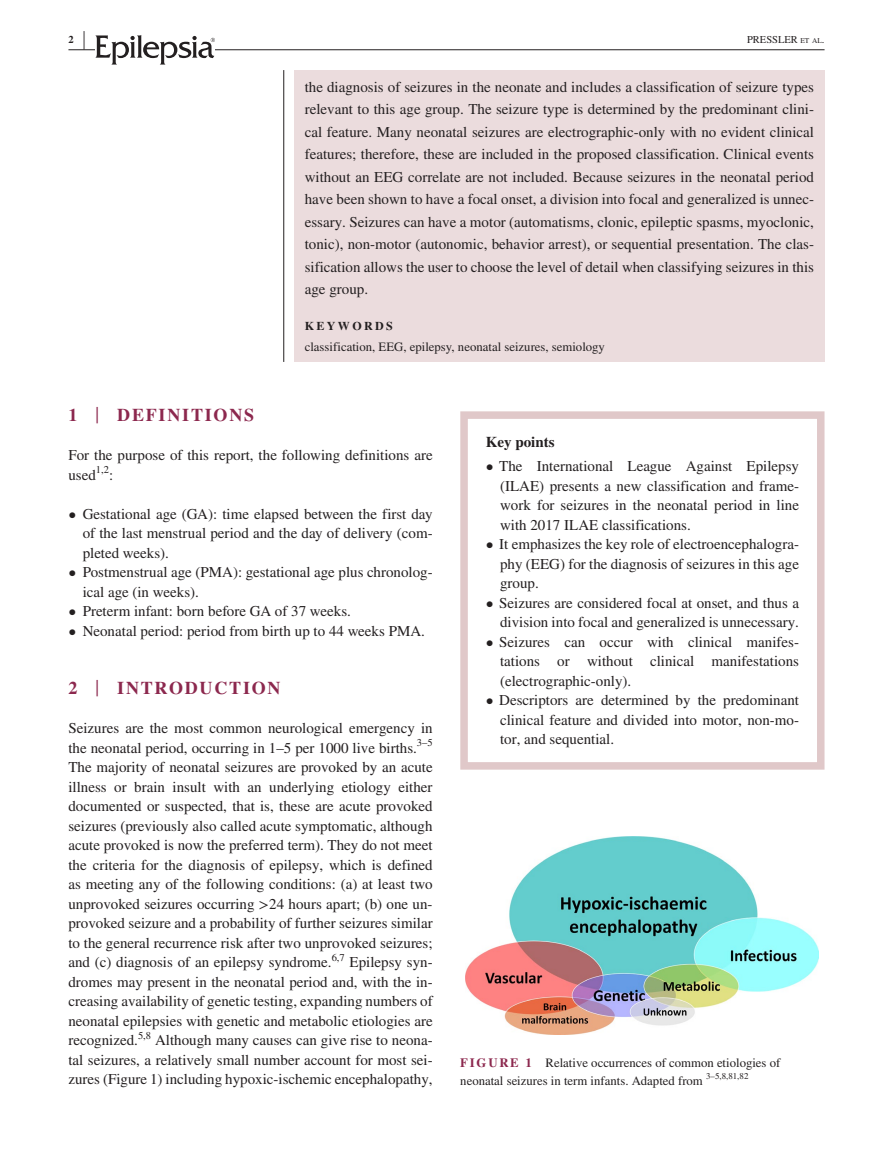
<style>
.page{position:relative;width:893px;height:1174px;background:#fff}
.page>*{position:absolute;margin:0;border:0;box-sizing:border-box;transform-origin:0 0}
.t1{font:700 25.95px "STIX";color:#231f20;scale:.36 1}
.t2{font:700 18px "STIX";letter-spacing:.1em;color:#8c284e}
.t3{font:15px/19.5px "STIX";color:#231f20;text-align:justify}
.t4{font:700 15px "STIX";color:#231f20}
.t5{font:12.75px/18px "STIX";color:#231f20}
.t6{font:700 12px "STIX";letter-spacing:.2em;color:#231f20}
.t7{font:10.5px "STIX";color:#231f20}
.t8{font:10.5px "STIX";color:#231f20}
.t9{font:700 10.5px "STIX";color:#231f20}
.t10{font:8.85px "STIX";color:#231f20}
.s1{font-size:7.35px}
.s2{font-weight:400;font-size:23.7px}
.s3{font-weight:700;color:#8c284e}
</style>
<div class="page">
<hr style="left:68px;top:49px;width:756px;height:1px;background:#231f20">
<svg style="left:95px;top:35px;width:120px;height:30px"></svg>
<div style="left:294px;top:70px;width:530px;height:292px;background:#ebdcdd"></div>
<hr style="left:283px;top:70px;width:1px;height:292px;background:#231f20">
<div style="left:460px;top:411px;width:364px;height:358px;border:8px solid #e0c8c9"></div>
<img style="left:466px;top:837px;width:353px;height:197px">
<p class="t9" style="left:68px;top:33px;width:7px">2</p>
<h1 class="t1" style="left:83px;top:25px;width:7px">|</h1>
<p class="t7" style="left:747px;top:32px;width:79px">PRESSLER <span class="s1">et al</span>.</p>
<p class="t3" style="left:305px;top:77px;width:511px;line-height:22.5px">the diagnosis of seizures in the neonate and includes a classification of seizure types relevant to this age group. The seizure type is determined by the predominant clini&shy;cal feature. Many neonatal seizures are electrographic-only with no evident clinical features; therefore, these are included in the proposed classification. Clinical events without an EEG correlate are not included. Because seizures in the neonatal period have been shown to have a focal onset, a division into focal and generalized is unnec&shy;essary. Seizures can have a motor (automatisms, clonic, epileptic spasms, myoclonic, tonic), non-motor (autonomic, behavior arrest), or sequential presentation. The clas&shy;sification allows the user to choose the level of detail when classifying seizures in this age group.</p>
<p class="t6" style="left:305px;top:319px;width:90px">KEYWORDS</p>
<p class="t5" style="left:305px;top:339px;width:302px">classification, EEG, epilepsy, neonatal seizures, semiology</p>
<p class="t2" style="left:68px;top:404px;width:187px">1 <span class="s2">|</span> DEFINITIONS</p>
<p class="t3" style="left:68px;top:446px;width:366px">For the purpose of this report, the following definitions are used</p>
<p class="t8" style="left:96px;top:462px;width:15px">1,2</p>
<p class="t3" style="left:109px;top:466px;width:6px">:</p>
<p class="t3" style="left:83px;top:505px;width:351px;text-indent:-14px">• Gestational age (GA): time elapsed between the first day of the last menstrual period and the day of delivery (com&shy;pleted weeks).</p>
<p class="t3" style="left:83px;top:563px;width:351px;text-indent:-14px">• Postmenstrual age (PMA): gestational age plus chronolog&shy;ical age (in weeks).</p>
<p class="t3" style="left:68px;top:602px;width:284px">• Preterm infant: born before GA of 37 weeks.</p>
<p class="t3" style="left:68px;top:622px;width:358px">• Neonatal period: period from birth up to 44 weeks PMA.</p>
<p class="t2" style="left:68px;top:677px;width:214px">2 <span class="s2">|</span> INTRODUCTION</p>
<p class="t3" style="left:68px;top:719px;width:366px">Seizures are the most common neurological emergency in the neonatal period, occurring in 1–5 per 1000 live births.</p>
<p class="t8" style="left:417px;top:735px;width:17px">3–5</p>
<p class="t3" style="left:68px;top:758px;width:366px">The majority of neonatal seizures are provoked by an acute illness or brain insult with an underlying etiology either documented or suspected, that is, these are acute provoked seizures (previously also called acute symptomatic, although acute provoked is now the preferred term). They do not meet the criteria for the diagnosis of epilepsy, which is defined as meeting any of the following conditions: (a) at least two unprovoked seizures occurring &gt;24 hours apart; (b) one un&shy;provoked seizure and a probability of further seizures similar to the general recurrence risk after two unprovoked seizures; and (c) diagnosis of an epilepsy syndrome.</p>
<p class="t8" style="left:332px;top:950px;width:15px">6,7</p>
<p class="t3" style="left:68px;top:953px;width:366px;text-indent:281px">Epilepsy syn&shy;dromes may present in the neonatal period and, with the in&shy;creasing availability of genetic testing, expanding numbers of neonatal epilepsies with genetic and metabolic etiologies are recognized.</p>
<p class="t8" style="left:138px;top:1028px;width:15px">5,8</p>
<p class="t3" style="left:68px;top:1031px;width:366px;text-indent:87px">Although many causes can give rise to neona&shy;tal seizures, a relatively small number account for most sei&shy;zures (Figure 1) including hypoxic-ischemic encephalopathy,</p>
<p class="t4" style="left:486px;top:433px;width:70px">Key points</p>
<p class="t3" style="left:500px;top:457px;width:300px;text-indent:-14px">• The International League Against Epilepsy (ILAE) presents a new classification and frame&shy;work for seizures in the neonatal period in line with 2017 ILAE classifications.</p>
<p class="t3" style="left:500px;top:535px;width:300px;text-indent:-14px">• It emphasizes the key role of electroencephalogra&shy;phy (EEG) for the diagnosis of seizures in this age group.</p>
<p class="t3" style="left:486px;top:594px;width:315px;text-align:right">• Seizures are considered focal at onset, and thus a division into focal and generalized is unnecessary.</p>
<p class="t3" style="left:500px;top:633px;width:300px;text-indent:-14px">• Seizures can occur with clinical manifes&shy;tations or without clinical manifestations (electrographic-only).</p>
<p class="t3" style="left:500px;top:691px;width:300px;text-indent:-14px">• Descriptors are determined by the predominant clinical feature and divided into motor, non-mo&shy;tor, and sequential.</p>
<p class="t5" style="left:460px;top:1054px;width:322px"><span class="s3">FIGURE 1</span> Relative occurrences of common etiologies of neonatal seizures in term infants. Adapted from</p>
<p class="t10" style="left:706px;top:1070px;width:44px">3–5,8,81,82</p>
</div>
